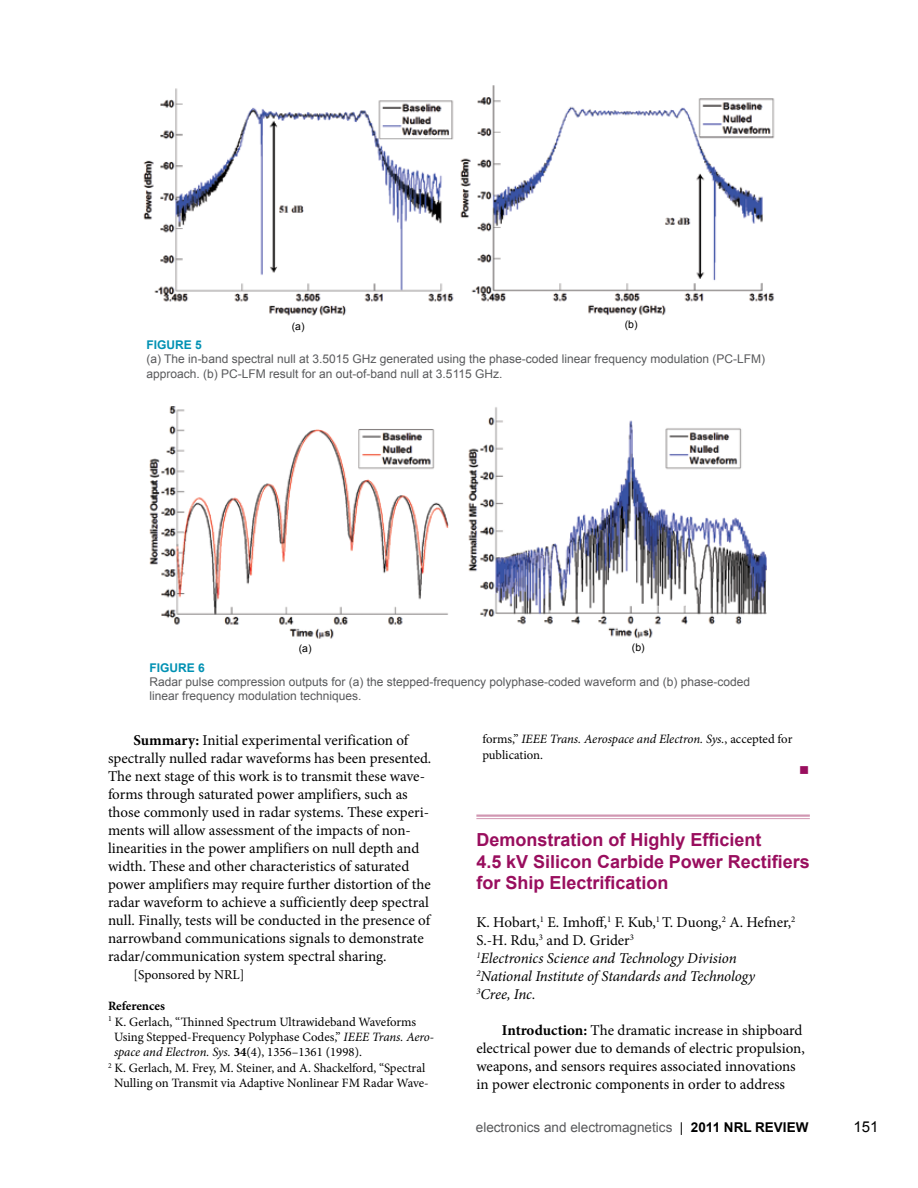
<style>
.page{position:relative;width:918px;height:1188px;background:#fff}
.page>*{position:absolute;margin:0;border:0;box-sizing:border-box;transform-origin:0 0}
.t1{font:700 18px/21.6px "Arial";color:#990e5e}
.t2{font:15px/18px "Minion Pro";color:#000}
.t3{font:italic 15px/18px "Minion Pro";letter-spacing:-.01em;color:#000}
.t4{font:15px "Arial";color:#000}
.t5{font:13.5px "Arial";color:#58595b}
.t6{font:13.5px "Minion Pro";letter-spacing:-.01em;color:#000}
.t7{font:13.5px "Wingdings";color:#990e5e}
.t8{font:12.75px "Minion Pro";color:#000}
.t9{font:italic 12.75px/15.3px "Minion Pro";letter-spacing:-.005em;color:#000}
.t10{font:700 12.75px "Minion Pro";letter-spacing:-.005em;color:#000}
.t11{font:12px/14.4px "Arial";color:#58595b}
.t12{font:700 12px "Arial";color:#0091b3}
.t13{font:10.5px "Arial";color:#000}
.s1{font-weight:700}
.s2{font-style:italic}
.s3{font-weight:700;font-style:normal}
.s4{font-style:normal}
.s5{color:#000}
.s6{font-weight:700;color:#000}
</style>
<div class="page">
<img style="left:143px;top:85px;width:632px;height:231px">
<img style="left:149px;top:406px;width:618px;height:233px">
<hr style="left:476px;top:814px;width:334px;height:3px;background:#d197b2">
<hr style="left:476px;top:818px;width:334px;height:1px;background:#d197b2">
<p class="t13" style="left:292px;top:319px;width:14px">(a)</p>
<p class="t13" style="left:625px;top:318px;width:14px">(b)</p>
<p class="t12" style="left:147px;top:337px;width:57px">FIGURE 5</p>
<p class="t11" style="left:147px;top:352px;width:620px">(a) The in-band spectral null at 3.5015 GHz generated using the phase-coded linear frequency modulation (PC-LFM) approach. (b) PC-LFM result for an out-of-band null at 3.5115 GHz.</p>
<p class="t13" style="left:299px;top:642px;width:14px">(a)</p>
<p class="t13" style="left:632px;top:641px;width:14px">(b)</p>
<p class="t12" style="left:149px;top:659px;width:57px">FIGURE 6</p>
<p class="t11" style="left:149px;top:675px;width:602px">Radar pulse compression outputs for (a) the stepped-frequency polyphase-coded waveform and (b) phase-coded linear frequency modulation techniques.</p>
<p class="t2" style="left:108px;top:731px;width:325px;text-indent:26px"><span class="s1">Summary:</span> Initial experimental verification of spectrally nulled radar waveforms has been presented.<br>The next stage of this work is to transmit these wave&shy;forms through saturated power amplifiers, such as those commonly used in radar systems. These experi&shy;ments will allow assessment of the impacts of non&shy;linearities in the power amplifiers on null depth and width. These and other characteristics of saturated power amplifiers may require further distortion of the radar waveform to achieve a sufficiently deep spectral null. Finally, tests will be conducted in the presence of narrowband communications signals to demonstrate radar/communication system spectral sharing.</p>
<p class="t6" style="left:134px;top:966px;width:112px">[Sponsored by NRL]</p>
<p class="t10" style="left:108px;top:997px;width:59px">References</p>
<p class="t8" style="left:108px;top:1013px;width:310px"><sup>1</sup> K. Gerlach, “Thinned Spectrum Ultrawideband Waveforms</p>
<p class="t8" style="left:114px;top:1029px;width:322px">Using Stepped-Frequency Polyphase Codes,” <span class="s2">IEEE Trans. Aero-</span></p>
<p class="t9" style="left:114px;top:1045px;width:250px">space and Electron. Sys. <span class="s3">34</span><span class="s4">(4), 1356–1361 (1998).</span></p>
<p class="t8" style="left:108px;top:1059px;width:319px"><sup>2</sup> K. Gerlach, M. Frey, M. Steiner, and A. Shackelford, “Spectral</p>
<p class="t8" style="left:114px;top:1074px;width:316px">Nulling on Transmit via Adaptive Nonlinear FM Radar Wave-</p>
<p class="t9" style="left:482px;top:732px;width:312px"><span class="s4">forms,”</span> IEEE Trans. Aerospace and Electron. Sys.<span class="s4">, accepted for publication.</span></p>
<p class="t7" style="left:799px;top:763px;width:12px">■</p>
<p class="t1" style="left:476px;top:829px;width:335px">Demonstration of Highly Efficient<br>4.5 kV Silicon Carbide Power Rectifiers for Ship Electrification</p>
<p class="t3" style="left:476px;top:914px;width:320px"><span class="s4">K. Hobart,</span><sup>1</sup> <span class="s4">E. Imhoff,</span><sup>1</sup> <span class="s4">F. Kub,</span><sup>1</sup> <span class="s4">T. Duong,</span><sup>2</sup> <span class="s4">A. Hefner,</span><sup>2<br></sup><span class="s4">S.-H. Rdu,</span><sup>3</sup> <span class="s4">and D. Grider</span><sup>3<br></sup><sup>1</sup>Electronics Science and Technology Division <sup>2</sup>National Institute of Standards and Technology<br><sup>3</sup>Cree, Inc.</p>
<p class="t2" style="left:476px;top:1022px;width:330px;text-indent:26px"><span class="s1">Introduction:</span> The dramatic increase in shipboard electrical power due to demands of electric propulsion, weapons, and sensors requires associated innovations in power electronic components in order to address</p>
<p class="t5" style="left:476px;top:1119px;width:334px">electronics and electromagnetics <span class="s5">|</span> <span class="s6">2011 NRL REVIEW</span></p>
<p class="t4" style="left:854px;top:1117px;width:27px">151</p>
</div>
